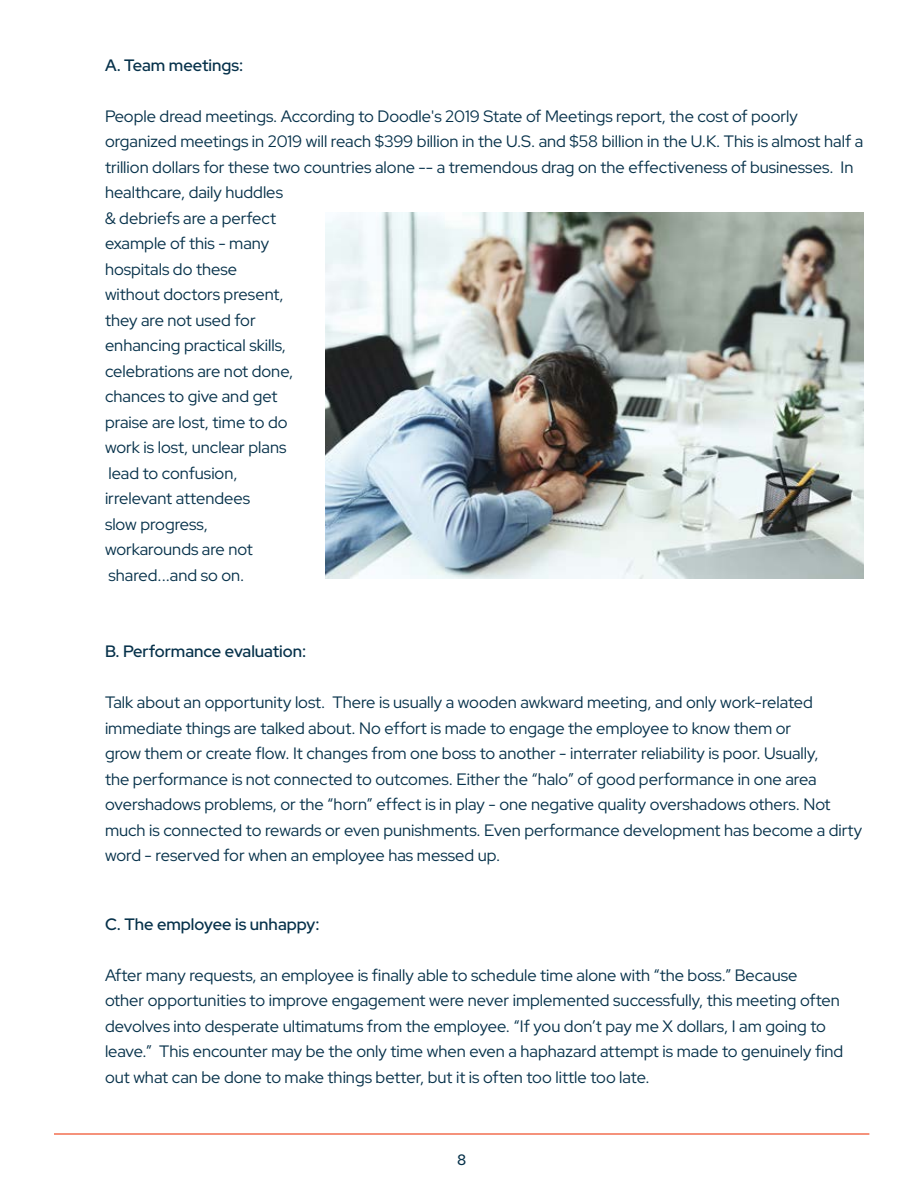
<style>
.page{position:relative;width:918px;height:1188px;background:#fff}
.page>*{position:absolute;margin:0;border:0;box-sizing:border-box;transform-origin:0 0}
.t1{font:16.5px/25.5px "Red Hat Display";color:#06314a}
.t2{font:600 16.5px "Red Hat Display";color:#06314a}
.t3{font:500 15px "Red Hat Display";color:#06314a}
</style>
<div class="page">
<hr style="left:54px;top:1133px;width:815px;height:2px;background:#f36f50">
<img style="left:326px;top:212px;width:538px;height:367px">
<p class="t2" style="left:105px;top:54px;width:140px">A. Team meetings:</p>
<p class="t1" style="left:105px;top:103px;width:760px">People dread meetings. According to Doodle's 2019 State of Meetings report, the cost of poorly organized meetings in 2019 will reach $399 billion in the U.S. and $58 billion in the U.K. This is almost half a trillion dollars for these two countries alone -- a tremendous drag on the effectiveness of businesses. In healthcare, daily huddles</p>
<p class="t1" style="left:105px;top:205px;width:173px">&amp; debriefs are a perfect</p>
<p class="t1" style="left:105px;top:230px;width:166px">example of this - many</p>
<p class="t1" style="left:105px;top:256px;width:134px">hospitals do these</p>
<p class="t1" style="left:105px;top:281px;width:180px">without doctors present,</p>
<p class="t1" style="left:105px;top:307px;width:152px">they are not used for</p>
<p class="t1" style="left:105px;top:332px;width:183px">enhancing practical skills,</p>
<p class="t1" style="left:105px;top:358px;width:190px">celebrations are not done,</p>
<p class="t1" style="left:105px;top:383px;width:174px">chances to give and get</p>
<p class="t1" style="left:105px;top:409px;width:184px">praise are lost, time to do</p>
<p class="t1" style="left:105px;top:434px;width:183px">work is lost, unclear plans</p>
<p class="t1" style="left:109px;top:460px;width:131px">lead to confusion,</p>
<p class="t1" style="left:105px;top:485px;width:147px">irrelevant attendees</p>
<p class="t1" style="left:105px;top:511px;width:104px">slow progress,</p>
<p class="t1" style="left:105px;top:536px;width:149px">workarounds are not</p>
<p class="t1" style="left:109px;top:562px;width:137px">shared...and so on.</p>
<p class="t2" style="left:105px;top:641px;width:203px">B. Performance evaluation:</p>
<p class="t1" style="left:105px;top:689px;width:759px">Talk about an opportunity lost. There is usually a wooden awkward meeting, and only work-related immediate things are talked about. No effort is made to engage the employee to know them or<br>grow them or create flow. It changes from one boss to another - interrater reliability is poor. Usually,<br>the performance is not connected to outcomes. Either the “halo” of good performance in one area overshadows problems, or the “horn” effect is in play - one negative quality overshadows others. Not much is connected to rewards or even punishments. Even performance development has become a dirty word - reserved for when an employee has messed up.</p>
<p class="t2" style="left:105px;top:913px;width:216px">C. The employee is unhappy:</p>
<p class="t1" style="left:105px;top:962px;width:740px">After many requests, an employee is finally able to schedule time alone with “the boss.” Because<br>other opportunities to improve engagement were never implemented successfully, this meeting often devolves into desperate ultimatums from the employee. “If you don’t pay me X dollars, I am going to leave.” This encounter may be the only time when even a haphazard attempt is made to genuinely find out what can be done to make things better, but it is often too little too late.</p>
<p class="t3" style="left:457px;top:1150px;width:11px">8</p>
</div>
